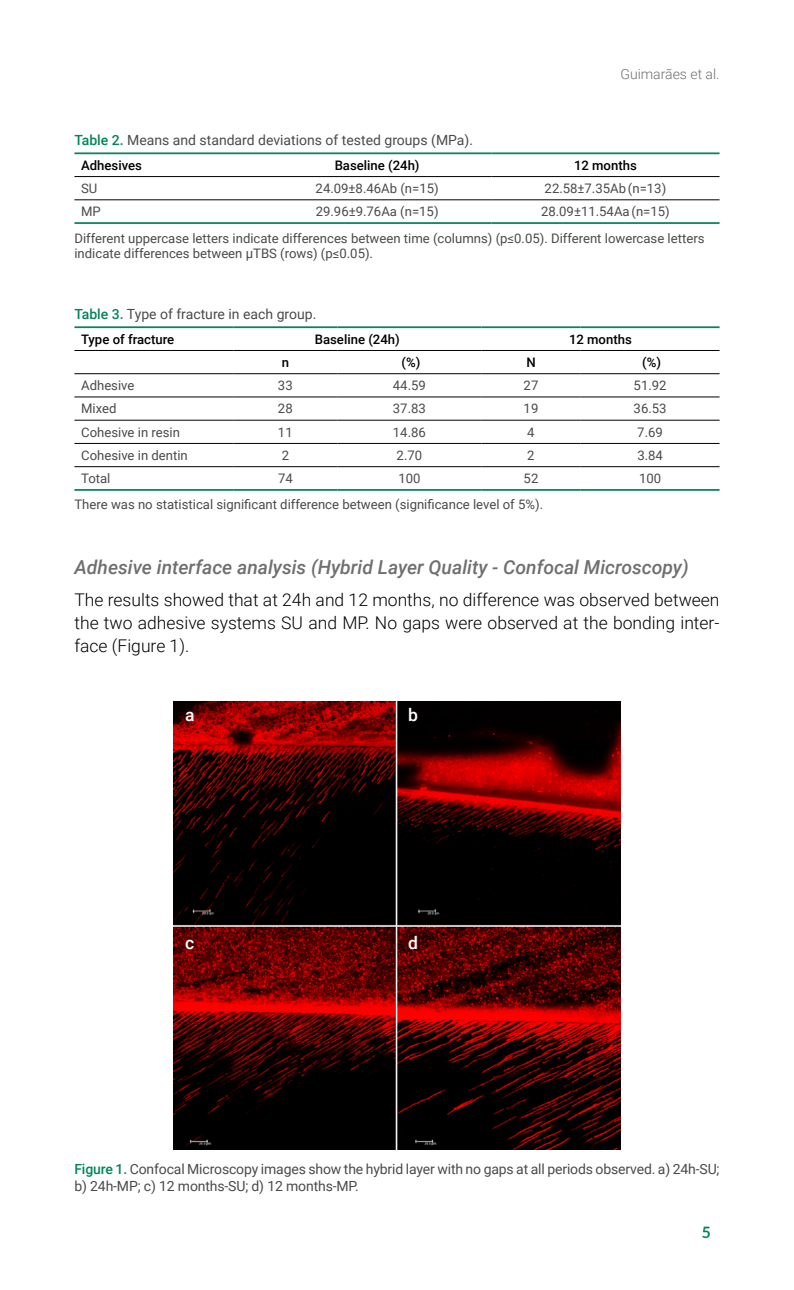
<style>
.page{position:relative;width:794px;height:1290px;background:#fff}
.page>*{position:absolute;margin:0;border:0;box-sizing:border-box;transform-origin:0 0}
.t1{font:italic 500 19.25px "Roboto";color:#706f6f}
.t2{font:300 17.5px/22.8px "Roboto";color:#000;text-align:justify}
.t3{font:500 17.5px "Roboto";color:#fff}
.t4{font:700 15.75px "Lato";color:#02855b}
.t5{font:14px/16.6px "Roboto";letter-spacing:-.01em;color:#4a4a49}
.t6{font:300 14px "Roboto";color:#706f6f}
.t7{font:13.12px/26.2px "Roboto";color:#4a4a49}
.t8{font:500 13.12px "Roboto";color:#000}
.s1{font-weight:500;color:#02855b}
</style>
<div class="page">
<hr style="left:74px;top:152px;width:189px;height:2px;background:#02855b">
<hr style="left:263px;top:152px;width:228px;height:2px;background:#02855b">
<hr style="left:491px;top:152px;width:228px;height:2px;background:#02855b">
<hr style="left:74px;top:176px;width:189px;height:1px;background:#000">
<hr style="left:263px;top:176px;width:228px;height:1px;background:#000">
<hr style="left:491px;top:176px;width:228px;height:1px;background:#000">
<hr style="left:74px;top:199px;width:189px;height:1px;background:#000">
<hr style="left:263px;top:199px;width:228px;height:1px;background:#000">
<hr style="left:491px;top:199px;width:228px;height:1px;background:#000">
<hr style="left:74px;top:222px;width:189px;height:2px;background:#02855b">
<hr style="left:263px;top:222px;width:228px;height:2px;background:#02855b">
<hr style="left:491px;top:222px;width:228px;height:2px;background:#02855b">
<hr style="left:74px;top:350px;width:159px;height:1px;background:#000">
<hr style="left:233px;top:350px;width:104px;height:1px;background:#000">
<hr style="left:337px;top:350px;width:144px;height:1px;background:#000">
<hr style="left:481px;top:350px;width:99px;height:1px;background:#000">
<hr style="left:580px;top:350px;width:139px;height:1px;background:#000">
<hr style="left:74px;top:396px;width:159px;height:1px;background:#000">
<hr style="left:233px;top:396px;width:104px;height:1px;background:#000">
<hr style="left:337px;top:396px;width:144px;height:1px;background:#000">
<hr style="left:481px;top:396px;width:99px;height:1px;background:#000">
<hr style="left:580px;top:396px;width:139px;height:1px;background:#000">
<hr style="left:74px;top:420px;width:159px;height:1px;background:#000">
<hr style="left:233px;top:420px;width:104px;height:1px;background:#000">
<hr style="left:337px;top:420px;width:144px;height:1px;background:#000">
<hr style="left:481px;top:420px;width:99px;height:1px;background:#000">
<hr style="left:580px;top:420px;width:139px;height:1px;background:#000">
<hr style="left:74px;top:443px;width:159px;height:1px;background:#000">
<hr style="left:233px;top:443px;width:104px;height:1px;background:#000">
<hr style="left:337px;top:443px;width:144px;height:1px;background:#000">
<hr style="left:481px;top:443px;width:99px;height:1px;background:#000">
<hr style="left:580px;top:443px;width:139px;height:1px;background:#000">
<hr style="left:74px;top:326px;width:159px;height:2px;background:#02855b">
<hr style="left:233px;top:326px;width:104px;height:2px;background:#02855b">
<hr style="left:337px;top:326px;width:144px;height:2px;background:#02855b">
<hr style="left:481px;top:326px;width:99px;height:2px;background:#02855b">
<hr style="left:580px;top:326px;width:139px;height:2px;background:#02855b">
<hr style="left:74px;top:373px;width:159px;height:1px;background:#000">
<hr style="left:233px;top:373px;width:104px;height:1px;background:#000">
<hr style="left:337px;top:373px;width:144px;height:1px;background:#000">
<hr style="left:481px;top:373px;width:99px;height:1px;background:#000">
<hr style="left:580px;top:373px;width:139px;height:1px;background:#000">
<hr style="left:74px;top:466px;width:159px;height:1px;background:#000">
<hr style="left:233px;top:466px;width:104px;height:1px;background:#000">
<hr style="left:337px;top:466px;width:144px;height:1px;background:#000">
<hr style="left:481px;top:466px;width:99px;height:1px;background:#000">
<hr style="left:580px;top:466px;width:139px;height:1px;background:#000">
<hr style="left:74px;top:489px;width:159px;height:2px;background:#02855b">
<hr style="left:233px;top:489px;width:104px;height:2px;background:#02855b">
<hr style="left:337px;top:489px;width:144px;height:2px;background:#02855b">
<hr style="left:481px;top:489px;width:99px;height:2px;background:#02855b">
<hr style="left:580px;top:489px;width:139px;height:2px;background:#02855b">
<img style="left:174px;top:702px;width:446px;height:447px">
<p class="t6" style="left:620px;top:64px;width:101px">Guimarães et al.</p>
<p class="t5" style="left:74px;top:132px;width:400px"><span class="s1">Table 2.</span> Means and standard deviations of tested groups (MPa).</p>
<p class="t8" style="left:81px;top:156px;width:62px">Adhesives</p>
<p class="t8" style="left:335px;top:156px;width:86px">Baseline (24h)</p>
<p class="t8" style="left:574px;top:156px;width:64px">12 months</p>
<p class="t7" style="left:81px;top:175px;width:18px">SU</p>
<p class="t7" style="left:316px;top:175px;width:124px">24.09±8.46Ab (n=15)</p>
<p class="t7" style="left:544px;top:175px;width:123px">22.58±7.35Ab (n=13)</p>
<p class="t7" style="left:81px;top:198px;width:21px">MP</p>
<p class="t7" style="left:316px;top:198px;width:124px">29.96±9.76Aa (n=15)</p>
<p class="t7" style="left:74px;top:198px;width:631px;text-indent:466px">28.09±11.54Aa (n=15)<br>Different uppercase letters indicate differences between time (columns) (p≤0.05). Different lowercase letters</p>
<p class="t7" style="left:74px;top:240px;width:300px">indicate differences between μTBS (rows) (p≤0.05).</p>
<p class="t5" style="left:74px;top:305px;width:243px"><span class="s1">Table 3.</span> Type of fracture in each group.</p>
<p class="t8" style="left:81px;top:330px;width:95px">Type of fracture</p>
<p class="t8" style="left:315px;top:330px;width:86px">Baseline (24h)</p>
<p class="t8" style="left:569px;top:330px;width:64px">12 months</p>
<p class="t8" style="left:282px;top:353px;width:9px">n</p>
<p class="t8" style="left:401px;top:353px;width:20px">(%)</p>
<p class="t8" style="left:526px;top:353px;width:11px">N</p>
<p class="t8" style="left:642px;top:353px;width:20px">(%)</p>
<p class="t7" style="left:81px;top:372px;width:55px">Adhesive</p>
<p class="t7" style="left:278px;top:372px;width:16px">33</p>
<p class="t7" style="left:393px;top:372px;width:34px">44.59</p>
<p class="t7" style="left:523px;top:372px;width:16px">27</p>
<p class="t7" style="left:633px;top:372px;width:34px">51.92</p>
<p class="t7" style="left:81px;top:395px;width:37px">Mixed</p>
<p class="t7" style="left:278px;top:395px;width:16px">28</p>
<p class="t7" style="left:393px;top:395px;width:34px">37.83</p>
<p class="t7" style="left:523px;top:395px;width:16px">19</p>
<p class="t7" style="left:633px;top:395px;width:34px">36.53</p>
<p class="t7" style="left:81px;top:418px;width:100px">Cohesive in resin</p>
<p class="t7" style="left:278px;top:418px;width:16px">11</p>
<p class="t7" style="left:393px;top:418px;width:34px">14.86</p>
<p class="t7" style="left:527px;top:418px;width:9px">4</p>
<p class="t7" style="left:637px;top:418px;width:27px">7.69</p>
<p class="t7" style="left:81px;top:442px;width:108px">Cohesive in dentin</p>
<p class="t7" style="left:282px;top:442px;width:9px">2</p>
<p class="t7" style="left:396px;top:442px;width:27px">2.70</p>
<p class="t7" style="left:527px;top:442px;width:9px">2</p>
<p class="t7" style="left:637px;top:442px;width:27px">3.84</p>
<p class="t7" style="left:81px;top:465px;width:31px">Total</p>
<p class="t7" style="left:278px;top:465px;width:16px">74</p>
<p class="t7" style="left:398px;top:465px;width:24px">100</p>
<p class="t7" style="left:523px;top:465px;width:16px">52</p>
<p class="t7" style="left:639px;top:465px;width:24px">100</p>
<p class="t7" style="left:74px;top:491px;width:470px">There was no statistical significant difference between (significance level of 5%).</p>
<h1 class="t1" style="left:74px;top:553px;width:616px">Adhesive interface analysis (Hybrid Layer Quality - Confocal Microscopy)</h1>
<h2 class="t2" style="left:74px;top:588px;width:646px">The results showed that at 24h and 12 months, no difference was observed between the two adhesive systems SU and MP. No gaps were observed at the bonding inter&shy;face (Figure 1).</h2>
<h2 class="t3" style="left:185px;top:702px;width:11px">a</h2>
<h2 class="t3" style="left:185px;top:931px;width:11px">c</h2>
<h2 class="t3" style="left:408px;top:702px;width:11px">b</h2>
<h2 class="t3" style="left:408px;top:931px;width:11px">d</h2>
<p class="t5" style="left:74px;top:1160px;width:646px"><span class="s1">Figure 1.</span> Confocal Microscopy images show the hybrid layer with no gaps at all periods observed. a) 24h-SU; b) 24h-MP; c) 12 months-SU; d) 12 months-MP.</p>
<p class="t4" style="left:701px;top:1223px;width:11px">5</p>
</div>
